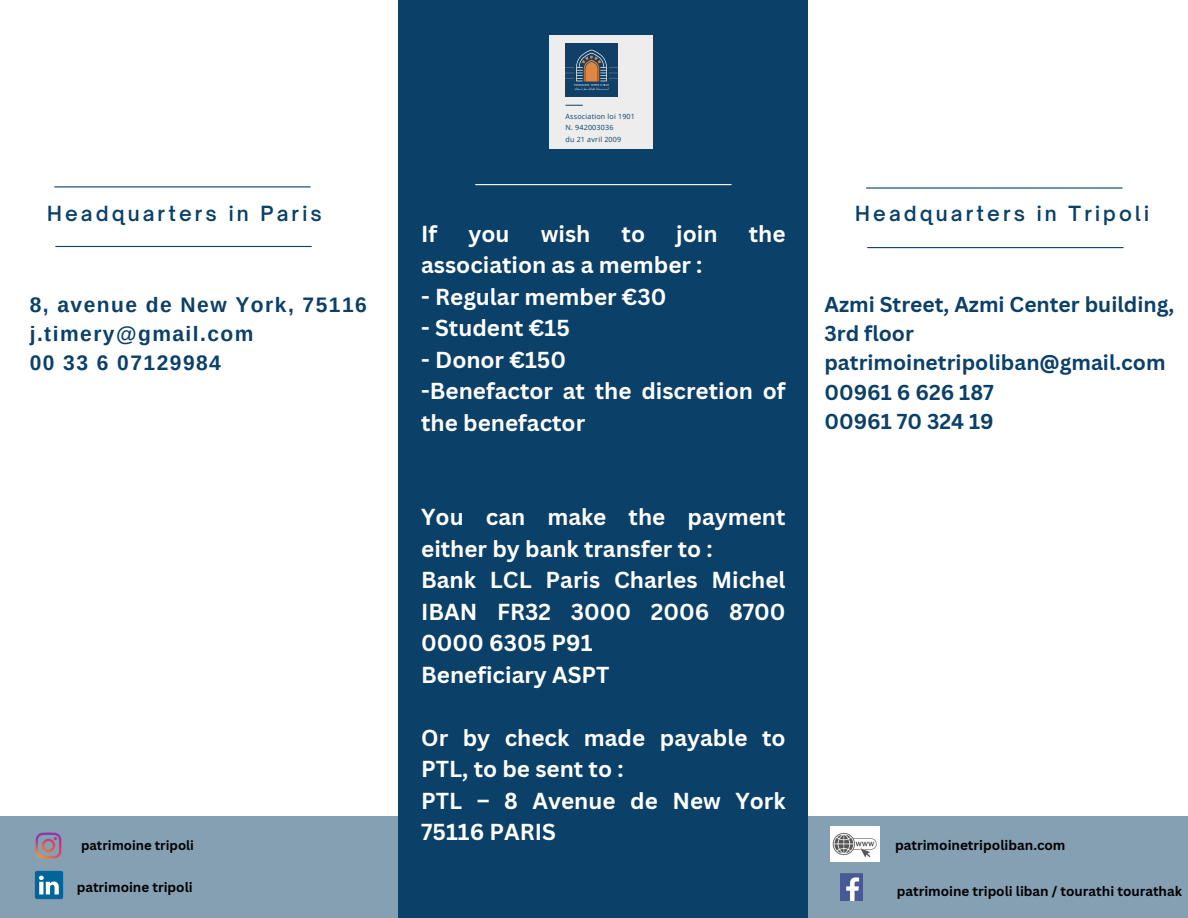
<style>
.page{position:relative;width:1188px;height:918px;background:#fff}
.page>*{position:absolute;margin:0;border:0;box-sizing:border-box;transform-origin:0 0}
.t1{font:700 22.5px/31.5px "Canva Sans";color:#fff}
.t2{font:700 21px "Canva Sans";color:#0b4068}
.t3{font:700 21px "Arimo";letter-spacing:.07em;color:#0b4068}
.t4{font:600 19.95px "Open Sauce One";letter-spacing:.155em;color:#0b4068}
.t5{font:700 13.5px "Canva Sans";color:#000}
.t6{font:700 13.05px "Canva Sans";color:#000}
.t7{font:7.2px "Open Sans";letter-spacing:.025em;color:#0b4068}
.s1{color:#fff}
</style>
<div class="page">
<div style="left:398px;top:0;width:410px;height:918px;background:#0b4068"></div>
<div style="left:549px;top:35px;width:103px;height:114px;background:#ededed"></div>
<svg style="left:565px;top:105px;width:18px;height:1px"></svg>
<img style="left:565px;top:44px;width:53px;height:52px">
<svg style="left:0;top:816px;width:1188px;height:102px;fill:#859fb3"></svg>
<hr style="left:56px;top:246px;width:255px;height:1px;background:#0b4068">
<hr style="left:55px;top:186px;width:255px;height:1px;background:#0b4068">
<hr style="left:476px;top:184px;width:255px;height:1px;background:#fff">
<hr style="left:868px;top:247px;width:255px;height:1px;background:#0b4068">
<hr style="left:867px;top:187px;width:255px;height:2px;background:#0b4068">
<img style="left:30px;top:827px;width:38px;height:38px">
<img style="left:840px;top:874px;width:23px;height:27px">
<img style="left:831px;top:826px;width:48px;height:35px">
<img style="left:33px;top:869px;width:32px;height:32px">
<p class="t7" style="left:565px;top:111px;width:71px">Association loi 1901</p>
<p class="t7" style="left:565px;top:123px;width:50px">N. 942003036</p>
<p class="t7" style="left:565px;top:134px;width:57px">du 21 avril 2009</p>
<p class="t4" style="left:47px;top:201px;width:276px">Headquarters in Paris</p>
<p class="t3" style="left:30px;top:293px;width:339px">8, avenue de New York, 75116</p>
<p class="t3" style="left:30px;top:322px;width:225px">j.timery@gmail.com</p>
<p class="t3" style="left:30px;top:351px;width:193px">00 33 6 07129984</p>
<p class="t1" style="left:421px;top:217px;width:18px">If</p>
<p class="t1" style="left:468px;top:217px;width:43px">you</p>
<p class="t1" style="left:541px;top:217px;width:51px">wish</p>
<p class="t1" style="left:622px;top:217px;width:25px">to</p>
<p class="t1" style="left:676px;top:217px;width:43px">join</p>
<p class="t1" style="left:749px;top:217px;width:38px">the</p>
<p class="t1" style="left:421px;top:249px;width:283px">association as a member :</p>
<p class="t1" style="left:421px;top:280px;width:247px">- Regular member €30</p>
<p class="t1" style="left:421px;top:312px;width:150px">- Student €15</p>
<p class="t1" style="left:421px;top:343px;width:366px">- Donor €150<br>-Benefactor at the discretion of</p>
<p class="t1" style="left:421px;top:406px;width:165px">the benefactor</p>
<p class="t4" style="left:855px;top:201px;width:295px">Headquarters in Tripoli</p>
<p class="t2" style="left:824px;top:289px;width:351px">Azmi Street, Azmi Center building,</p>
<p class="t2" style="left:824px;top:319px;width:91px">3rd floor</p>
<p class="t2" style="left:824px;top:348px;width:343px">patrimoinetripoliban@gmail.com</p>
<p class="t2" style="left:824px;top:377px;width:171px">00961 6 626 187</p>
<p class="t2" style="left:824px;top:406px;width:183px">00961 70 324 19<span class="s1">5</span></p>
<p class="t1" style="left:421px;top:501px;width:366px">You can make the payment either by bank transfer to :</p>
<p class="t1" style="left:421px;top:564px;width:366px">Bank LCL Paris Charles Michel</p>
<p class="t1" style="left:421px;top:595px;width:366px">IBAN FR32 3000 2006 8700<br>0000 6305 P91</p>
<p class="t1" style="left:421px;top:658px;width:190px">Beneficiary ASPT</p>
<p class="t6" style="left:81px;top:836px;width:114px">patrimoine tripoli</p>
<p class="t1" style="left:421px;top:721px;width:366px">Or by check made payable to</p>
<p class="t1" style="left:421px;top:753px;width:366px">PTL, to be sent to :<br>PTL – 8 Avenue de New York</p>
<p class="t1" style="left:421px;top:816px;width:136px">75116 PARIS</p>
<p class="t5" style="left:895px;top:835px;width:172px">patrimoinetripoliban.com</p>
<p class="t5" style="left:77px;top:878px;width:117px">patrimoine tripoli</p>
<p class="t5" style="left:897px;top:882px;width:287px">patrimoine tripoli liban / tourathi tourathak</p>
</div>
